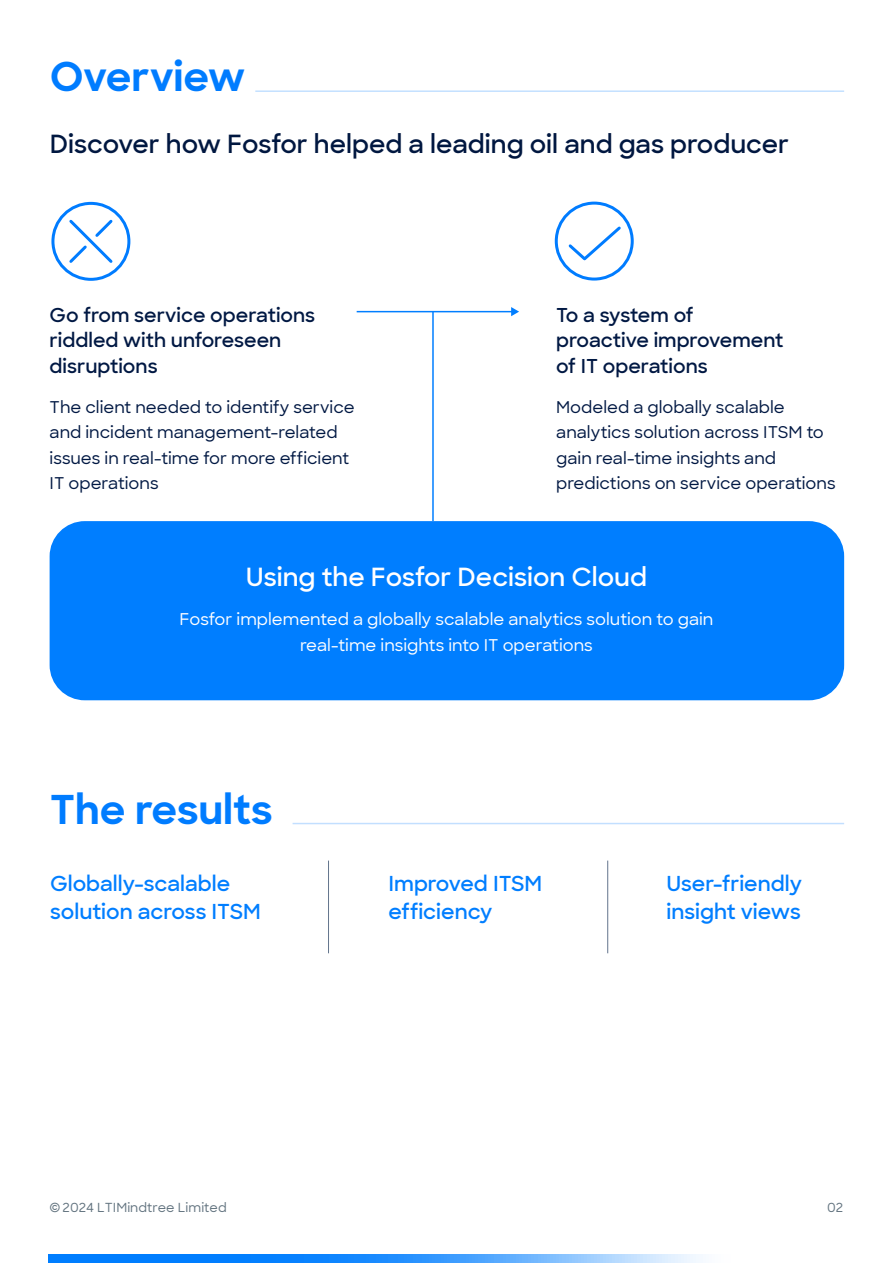
<style>
.page{position:relative;width:893px;height:1263px;background:#fff}
.page>*{position:absolute;margin:0;border:0;box-sizing:border-box;transform-origin:0 0}
.t1{font:700 40.5px "Sharp Sans";color:#007cff}
.t2{font:600 25.5px "Sharp Sans";color:#001740}
.t3{font:600 25.5px "Sharp Sans";color:#fff}
.t4{font:600 21px/28.5px "Sharp Sans";color:#007eff}
.t5{font:600 19.5px/25.5px "Sharp Sans";color:#001843}
.t6{font:500 16.5px/25.5px "Sharp Sans";color:#001843}
.t7{font:500 16.5px/25.5px "Sharp Sans";color:#fff;text-align:center}
.t8{font:500 12.75px "Sharp Sans";letter-spacing:.005em;color:#637480}
</style>
<div class="page">
<div style="left:50px;top:521px;width:794px;height:179px;background:#007eff;border-radius:35px"></div>
<hr style="left:255px;top:90px;width:589px;height:2px;background:#007cff">
<hr style="left:293px;top:823px;width:551px;height:1px;background:#007cff">
<hr style="left:432px;top:312px;width:2px;height:209px;background:#007eff">
<hr style="left:357px;top:311px;width:160px;height:1px;background:#007eff">
<svg style="left:511px;top:307px;width:8px;height:9px"></svg>
<svg style="left:48px;top:1254px;width:655px;height:9px;background:#409eff"></svg>
<hr style="left:328px;top:860px;width:1px;height:93px;background:#63748c">
<hr style="left:607px;top:860px;width:1px;height:93px;background:#63748c">
<div style="left:51px;top:202px;width:79px;height:79px;border:3px solid #007cff;border-radius:50%"></div>
<svg style="left:69px;top:219px;width:44px;height:44px"></svg>
<div style="left:555px;top:202px;width:79px;height:79px;border:3px solid #007cff;border-radius:50%"></div>
<svg style="left:566px;top:226px;width:57px;height:40px"></svg>
<h1 class="t1" style="left:50px;top:46px;width:197px">Overview</h1>
<h2 class="t2" style="left:50px;top:125px;width:741px">Discover how Fosfor helped a leading oil and gas producer</h2>
<p class="t5" style="left:50px;top:301px;width:267px">Go from service operations riddled with unforeseen disruptions</p>
<p class="t6" style="left:50px;top:393px;width:307px">The client needed to identify service and incident management-related issues in real-time for more efficient<br>IT operations</p>
<p class="t5" style="left:556px;top:301px;width:229px">To a system of proactive improvement of IT operations</p>
<p class="t6" style="left:556px;top:393px;width:281px">Modeled a globally scalable analytics solution across ITSM to gain real-time insights and predictions on service operations</p>
<h2 class="t3" style="left:246px;top:558px;width:403px">Using the Fosfor Decision Cloud</h2>
<p class="t7" style="left:180px;top:606px;width:535px">Fosfor implemented a globally scalable analytics solution to gain real-time insights into IT operations</p>
<h1 class="t1" style="left:50px;top:779px;width:224px">The results</h1>
<p class="t4" style="left:50px;top:868px;width:212px">Globally-scalable solution across ITSM</p>
<p class="t4" style="left:389px;top:868px;width:155px">Improved ITSM efficiency</p>
<p class="t4" style="left:666px;top:868px;width:137px">User-friendly insight views</p>
<p class="t8" style="left:50px;top:1198px;width:179px">© 2024 LTIMindtree Limited</p>
<p class="t8" style="left:827px;top:1198px;width:18px">02</p>
</div>
